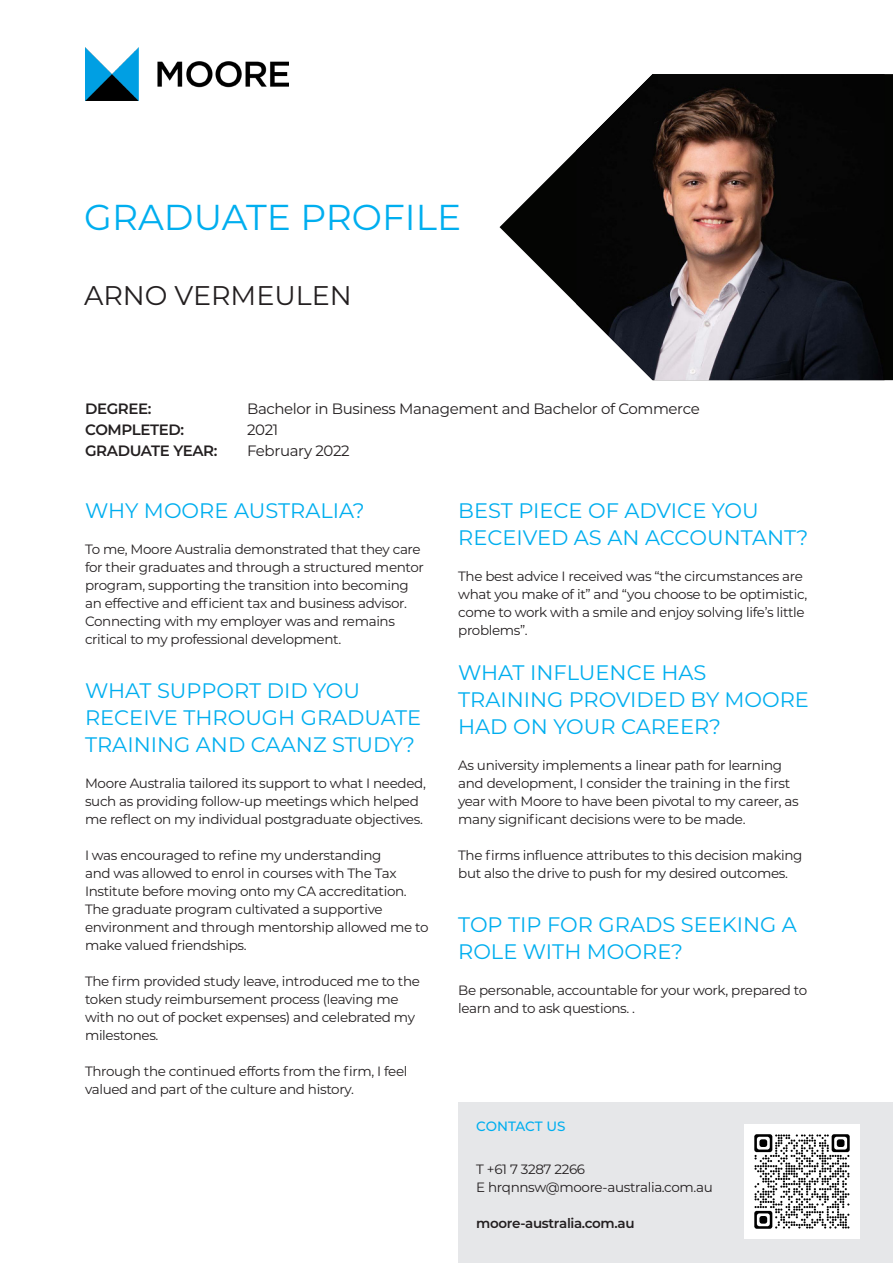
<style>
.page{position:relative;width:893px;height:1263px;background:#fff}
.page>*{position:absolute;margin:0;border:0;box-sizing:border-box;transform-origin:0 0}
.Factsheet_title{font:36px "Montserrat";color:#00aeef}
.Factsheet_title-2{font:27px "Montserrat";color:#231f20}
.Body{font:21px/27px "Montserrat";color:#00aeef}
.t1{font:15px "Montserrat";letter-spacing:-.025em;color:#231f20}
.t2{font:600 15px "Montserrat";letter-spacing:-.025em;color:#231f20}
.Body-2{font:13.5px/18px "Montserrat";letter-spacing:-.025em;color:#231f20}
.Body-3{font:600 13.5px "Montserrat";letter-spacing:-.025em;color:#231f20}
.Body-4{font:500 13.5px "Montserrat";letter-spacing:-.01em;color:#00aeef}
</style>
<div class="page">
<svg style="left:500px;top:74px;width:393px;height:306px"></svg>
<img style="left:576px;top:74px;width:308px;height:306px">
<img style="left:85px;top:47px;width:203px;height:54px">
<div style="left:458px;top:1102px;width:435px;height:161px;background:#e6e7e9"></div>
<img style="left:745px;top:1125px;width:114px;height:114px">
<p class="Factsheet_title" style="left:84px;top:192px;width:378px">GRADUATE PROFILE</p>
<p class="Factsheet_title-2" style="left:84px;top:276px;width:269px">ARNO VERMEULEN</p>
<h2 class="t2" style="left:85px;top:398px;width:68px">DEGREE:</h2>
<h2 class="t1" style="left:247px;top:399px;width:454px">Bachelor in Business Management and Bachelor of Commerce</h2>
<h2 class="t2" style="left:85px;top:419px;width:101px">COMPLETED:</h2>
<h2 class="t1" style="left:247px;top:420px;width:33px">2021</h2>
<h2 class="t2" style="left:85px;top:440px;width:134px">GRADUATE YEAR:</h2>
<h2 class="t1" style="left:247px;top:441px;width:104px">February 2022</h2>
<h3 class="Body" style="left:85px;top:497px;width:281px">WHY MOORE AUSTRALIA?</h3>
<p class="Body-2" style="left:85px;top:540px;width:340px">To me, Moore Australia demonstrated that they care for their graduates and through a structured mentor program, supporting the transition into becoming an effective and efficient tax and business advisor.<br>Connecting with my employer was and remains critical to my professional development.</p>
<h1 class="Body" style="left:85px;top:677px;width:338px">WHAT SUPPORT DID YOU<br>RECEIVE THROUGH GRADUATE<br>TRAINING AND CAANZ STUDY?</h1>
<h1 class="Body-2" style="left:85px;top:774px;width:342px">Moore Australia tailored its support to what I needed, such as providing follow-up meetings which helped me reflect on my individual postgraduate objectives.</h1>
<h1 class="Body-2" style="left:85px;top:846px;width:345px">I was encouraged to refine my understanding<br>and was allowed to enrol in courses with The Tax Institute before moving onto my CA accreditation.<br>The graduate program cultivated a supportive environment and through mentorship allowed me to make valued friendships.</h1>
<h1 class="Body-2" style="left:85px;top:972px;width:336px">The firm provided study leave, introduced me to the token study reimbursement process (leaving me with no out of pocket expenses) and celebrated my milestones.</h1>
<h1 class="Body-2" style="left:85px;top:1062px;width:324px">Through the continued efforts from the firm, I feel valued and part of the culture and history.</h1>
<h1 class="Body" style="left:458px;top:497px;width:352px">BEST PIECE OF ADVICE YOU<br>RECEIVED AS AN ACCOUNTANT?</h1>
<p class="Body-2" style="left:458px;top:567px;width:351px">The best advice I received was “the circumstances are what you make of it” and “you choose to be optimistic, come to work with a smile and enjoy solving life’s little problems”.</p>
<p class="Body" style="left:458px;top:659px;width:352px">WHAT INFLUENCE HAS<br>TRAINING PROVIDED BY MOORE<br>HAD ON YOUR CAREER?</p>
<p class="Body-2" style="left:458px;top:756px;width:342px">As university implements a linear path for learning and development, I consider the training in the first year with Moore to have been pivotal to my career, as many significant decisions were to be made.</p>
<p class="Body-2" style="left:458px;top:846px;width:346px">The firms influence attributes to this decision making but also the drive to push for my desired outcomes.</p>
<p class="Body" style="left:458px;top:911px;width:340px">TOP TIP FOR GRADS SEEKING A<br>ROLE WITH MOORE?</p>
<p class="Body-2" style="left:458px;top:981px;width:351px">Be personable, accountable for your work, prepared to learn and to ask questions. .</p>
<p class="Body-4" style="left:476px;top:1117px;width:91px">CONTACT US</p>
<p class="Body-2" style="left:476px;top:1159px;width:110px">T +61 7 3287 2266</p>
<p class="Body-2" style="left:476px;top:1177px;width:238px">E hrqnnsw@moore-australia.com.au</p>
<p class="Body-3" style="left:476px;top:1213px;width:160px">moore-australia.com.au</p>
</div>
